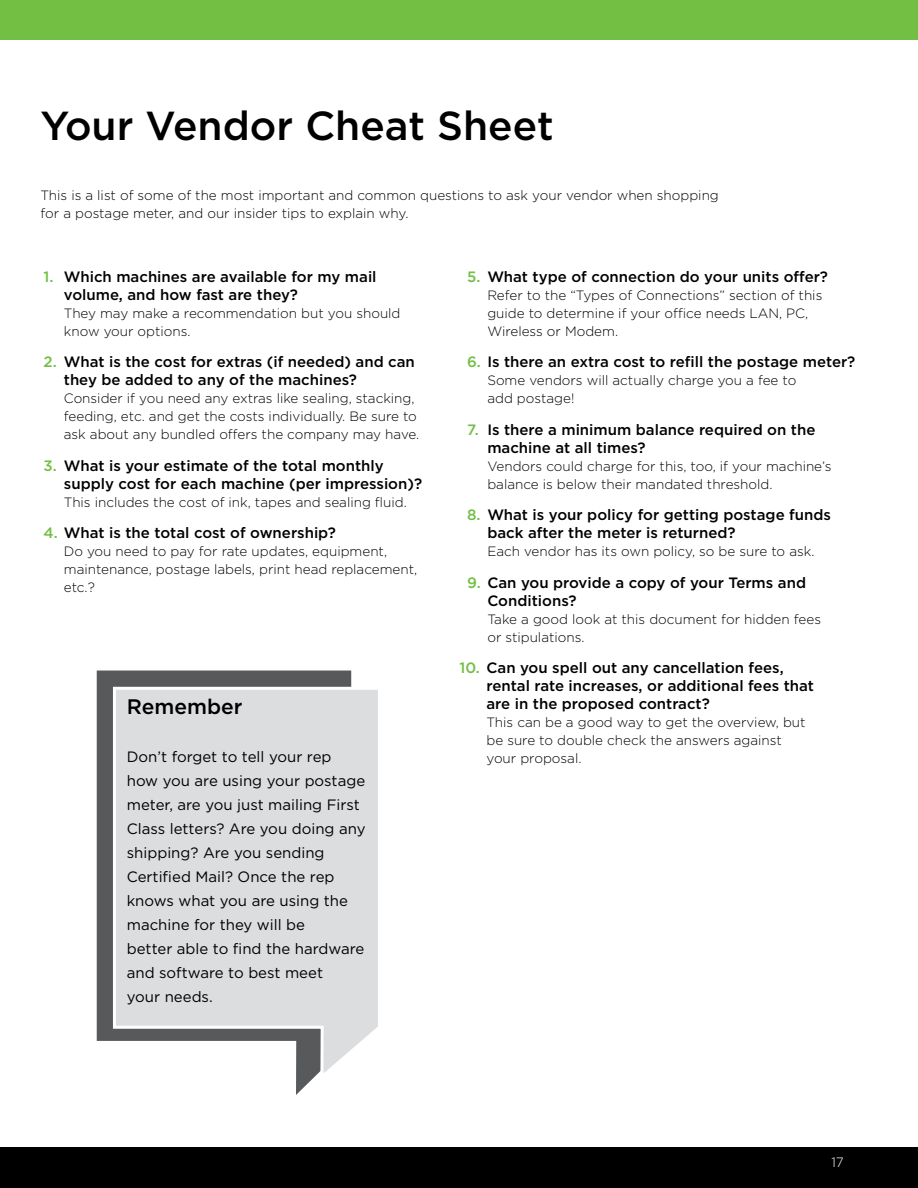
<style>
.page{position:relative;width:918px;height:1188px;background:#fff}
.page>*{position:absolute;margin:0;border:0;box-sizing:border-box;transform-origin:0 0}
.t1{font:500 40.5px "Gotham";color:#000}
.t2{font:500 21px "Gotham";color:#000}
.t3{font:500 15px/18px "Gotham";color:#000}
.t4{font:15px/24px "Gotham";color:#000}
.t5{font:300 13.5px/18px "Gotham";color:#000}
.t6{font:300 13.5px "Gotham";color:#fff}
.s1{color:#72bf44}
</style>
<div class="page">
<div style="left:0;top:1148px;width:918px;height:40px;background:#000"></div>
<div style="left:0;top:0;width:918px;height:40px;background:#72bf44"></div>
<svg style="left:97px;top:671px;width:254px;height:424px;fill:#58595b"></svg>
<svg style="left:111px;top:685px;width:267px;height:398px;background:#dadbdc"></svg>
<h1 class="t1" style="left:40px;top:100px;width:515px">Your Vendor Cheat Sheet</h1>
<p class="t5" style="left:40px;top:186px;width:680px">This is a list of some of the most important and common questions to ask your vendor when shopping for a postage meter, and our insider tips to explain why.</p>
<p class="t3" style="left:64px;top:268px;width:314px;text-indent:-20px"><span class="s1">1.</span> Which machines are available for my mail volume, and how fast are they?</p>
<p class="t5" style="left:64px;top:304px;width:338px">They may make a recommendation but you should know your options.</p>
<p class="t3" style="left:64px;top:353px;width:353px;text-indent:-20px"><span class="s1">2.</span> What is the cost for extras (if needed) and can they be added to any of the machines?</p>
<p class="t5" style="left:64px;top:389px;width:357px">Consider if you need any extras like sealing, stacking, feeding, etc. and get the costs individually. Be sure to ask about any bundled offers the company may have.</p>
<p class="t3" style="left:64px;top:457px;width:360px;text-indent:-20px"><span class="s1">3.</span> What is your estimate of the total monthly supply cost for each machine (per impression)?</p>
<p class="t5" style="left:64px;top:493px;width:345px">This includes the cost of ink, tapes and sealing fluid.</p>
<p class="t3" style="left:44px;top:524px;width:294px"><span class="s1">4.</span> What is the total cost of ownership?</p>
<p class="t5" style="left:64px;top:542px;width:355px">Do you need to pay for rate updates, equipment, maintenance, postage labels, print head replacement, etc.?</p>
<h2 class="t2" style="left:127px;top:693px;width:117px">Remember</h2>
<p class="t4" style="left:127px;top:744px;width:240px">Don’t forget to tell your rep how you are using your postage meter, are you just mailing First<br>Class letters? Are you doing any shipping? Are you sending<br>Certified Mail? Once the rep knows what you are using the machine for they will be<br>better able to find the hardware and software to best meet<br>your needs.</p>
<p class="t3" style="left:467px;top:268px;width:362px"><span class="s1">5.</span> What type of connection do your units offer?</p>
<p class="t5" style="left:487px;top:286px;width:337px">Refer to the “Types of Connections” section of this guide to determine if your office needs LAN, PC,<br>Wireless or Modem.</p>
<p class="t3" style="left:467px;top:353px;width:390px"><span class="s1">6.</span> Is there an extra cost to refill the postage meter?</p>
<p class="t5" style="left:487px;top:371px;width:311px">Some vendors will actually charge you a fee to add postage!</p>
<p class="t3" style="left:487px;top:421px;width:330px;text-indent:-20px"><span class="s1">7.</span> Is there a minimum balance required on the machine at all times?</p>
<p class="t5" style="left:487px;top:457px;width:346px">Vendors could charge for this, too, if your machine’s balance is below their mandated threshold.</p>
<p class="t3" style="left:487px;top:506px;width:345px;text-indent:-20px"><span class="s1">8.</span> What is your policy for getting postage funds back after the meter is returned?</p>
<p class="t5" style="left:487px;top:542px;width:329px">Each vendor has its own policy, so be sure to ask.</p>
<p class="t3" style="left:487px;top:574px;width:320px;text-indent:-20px"><span class="s1">9.</span> Can you provide a copy of your Terms and<br>Conditions?</p>
<p class="t5" style="left:487px;top:610px;width:335px">Take a good look at this document for hidden fees or stipulations.</p>
<p class="t3" style="left:486px;top:658px;width:329px;text-indent:-27px"><span class="s1">10.</span> Can you spell out any cancellation fees, rental rate increases, or additional fees that are in the proposed contract?</p>
<p class="t5" style="left:486px;top:712px;width:321px">This can be a good way to get the overview, but be sure to double check the answers against your proposal.</p>
<p class="t6" style="left:831px;top:1154px;width:14px">17</p>
</div>
